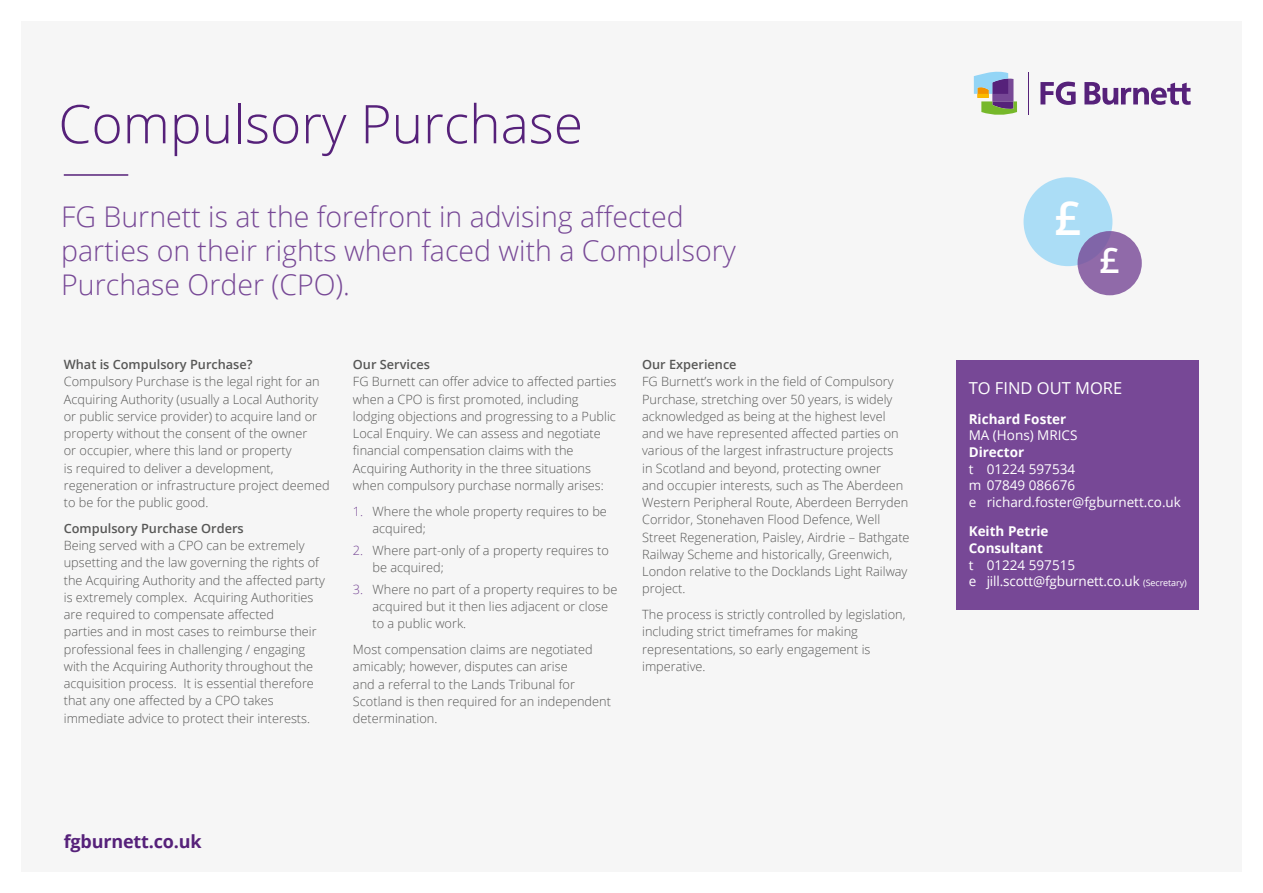
<style>
.page{position:relative;width:1263px;height:893px;background:#fff}
.page>*{position:absolute;margin:0;border:0;box-sizing:border-box;transform-origin:0 0}
.t1{font:300 53.4px "Open Sans";color:#56217a}
.t2{font:600 46.95px "Open Sans";color:#fff}
.t3{font:600 35.1px "Open Sans";color:#fff}
.t4{font:300 28.5px/34.2px "Open Sans";color:#774896}
.t5{font:700 18px "Open Sans";letter-spacing:-.01em;color:#56217a}
.t6{font:16.5px "Open Sans";color:#fff}
.t7{font:13.5px/16.6px "Open Sans";color:#fff}
.t8{font:700 13.5px/16.6px "Open Sans";color:#fff}
.t9{font:300 12.75px/17.2px "Open Sans";color:#575756}
.t10{font:600 12.75px "Open Sans";color:#575756}
.s1{color:#774896}
.s2{font-size:9px}
</style>
<div class="page">
<div style="left:21px;top:21px;width:1221px;height:851px;background:#f6f6f6"></div>
<hr style="left:64px;top:174px;width:64px;height:2px;background:#56217a">
<div style="left:1023px;top:177px;width:89px;height:89px;background:#abddf6;border-radius:50%"></div>
<div style="left:1077px;top:231px;width:65px;height:64px;background:linear-gradient(to right,#886bab,#936ba9);border-radius:50%"></div>
<svg style="left:1040px;top:82px;width:35px;height:23px"></svg>
<svg style="left:1084px;top:82px;width:107px;height:23px"></svg>
<hr style="left:1028px;top:72px;width:1px;height:42px;background:#56217a">
<svg style="left:974px;top:72px;width:43px;height:43px"></svg>
<div style="left:956px;top:360px;width:243px;height:249px;background:#774896"></div>
<h1 class="t1" style="left:58px;top:87px;width:526px">Compulsory Purchase</h1>
<h3 class="t4" style="left:61px;top:199px;width:676px">FG Burnett is at the forefront in advising affected parties on their rights when faced with a Compulsory<br>Purchase Order (CPO).</h3>
<p class="t10" style="left:64px;top:356px;width:190px">What is Compulsory Purchase?</p>
<p class="t9" style="left:64px;top:373px;width:267px">Compulsory Purchase is the legal right for an Acquiring Authority (usually a Local Authority or public service provider) to acquire land or property without the consent of the owner<br>or occupier, where this land or property<br>is required to deliver a development, regeneration or infrastructure project deemed to be for the public good.</p>
<p class="t10" style="left:64px;top:519px;width:181px">Compulsory Purchase Orders</p>
<p class="t9" style="left:64px;top:536px;width:263px">Being served with a CPO can be extremely upsetting and the law governing the rights of the Acquiring Authority and the affected party is extremely complex. Acquiring Authorities are required to compensate affected<br>parties and in most cases to reimburse their professional fees in challenging / engaging with the Acquiring Authority throughout the acquisition process. It is essential therefore that any one affected by a CPO takes immediate advice to protect their interests.</p>
<p class="t10" style="left:353px;top:356px;width:79px">Our Services</p>
<p class="t9" style="left:353px;top:373px;width:265px">FG Burnett can offer advice to affected parties when a CPO is first promoted, including lodging objections and progressing to a Public Local Enquiry. We can assess and negotiate financial compensation claims with the Acquiring Authority in the three situations when compulsory purchase normally arises:</p>
<p class="t9" style="left:372px;top:502px;width:236px;text-indent:-19px"><span class="s1">1.</span> Where the whole property requires to be acquired;</p>
<p class="t9" style="left:372px;top:541px;width:238px;text-indent:-19px"><span class="s1">2.</span> Where part-only of a property requires to be acquired;</p>
<p class="t9" style="left:372px;top:580px;width:246px;text-indent:-19px"><span class="s1">3.</span> Where no part of a property requires to be acquired but it then lies adjacent or close to a public work.</p>
<p class="t9" style="left:353px;top:641px;width:260px">Most compensation claims are negotiated amicably; however, disputes can arise<br>and a referral to the Lands Tribunal for Scotland is then required for an independent determination.</p>
<p class="t10" style="left:642px;top:356px;width:96px">Our Experience</p>
<p class="t9" style="left:642px;top:373px;width:269px">FG Burnett’s work in the field of Compulsory Purchase, stretching over 50 years, is widely acknowledged as being at the highest level and we have represented affected parties on various of the largest infrastructure projects<br>in Scotland and beyond, protecting owner<br>and occupier interests, such as The Aberdeen Western Peripheral Route, Aberdeen Berryden Corridor, Stonehaven Flood Defence, Well Street Regeneration, Paisley, Airdrie – Bathgate Railway Scheme and historically, Greenwich, London relative to the Docklands Light Railway project.</p>
<p class="t9" style="left:642px;top:605px;width:265px">The process is strictly controlled by legislation, including strict timeframes for making representations, so early engagement is imperative.</p>
<h3 class="t5" style="left:64px;top:828px;width:139px">fgburnett.co.uk</h3>
<h2 class="t2" style="left:1054px;top:186px;width:28px">£</h2>
<h3 class="t3" style="left:1100px;top:236px;width:22px">£</h3>
<p class="t6" style="left:969px;top:377px;width:155px">TO FIND OUT MORE</p>
<p class="t8" style="left:969px;top:410px;width:99px">Richard Foster</p>
<p class="t7" style="left:969px;top:427px;width:110px">MA (Hons) MRICS</p>
<p class="t8" style="left:969px;top:443px;width:57px">Director</p>
<p class="t7" style="left:969px;top:460px;width:214px">t 01224 597534<br>m 07849 086676<br>e richard.foster@fgburnett.co.uk</p>
<p class="t8" style="left:969px;top:523px;width:81px">Keith Petrie<br>Consultant</p>
<p class="t7" style="left:969px;top:556px;width:220px">t 01224 597515<br>e jill.scott@fgburnett.co.uk <span class="s2">(Secretary)</span></p>
</div>
